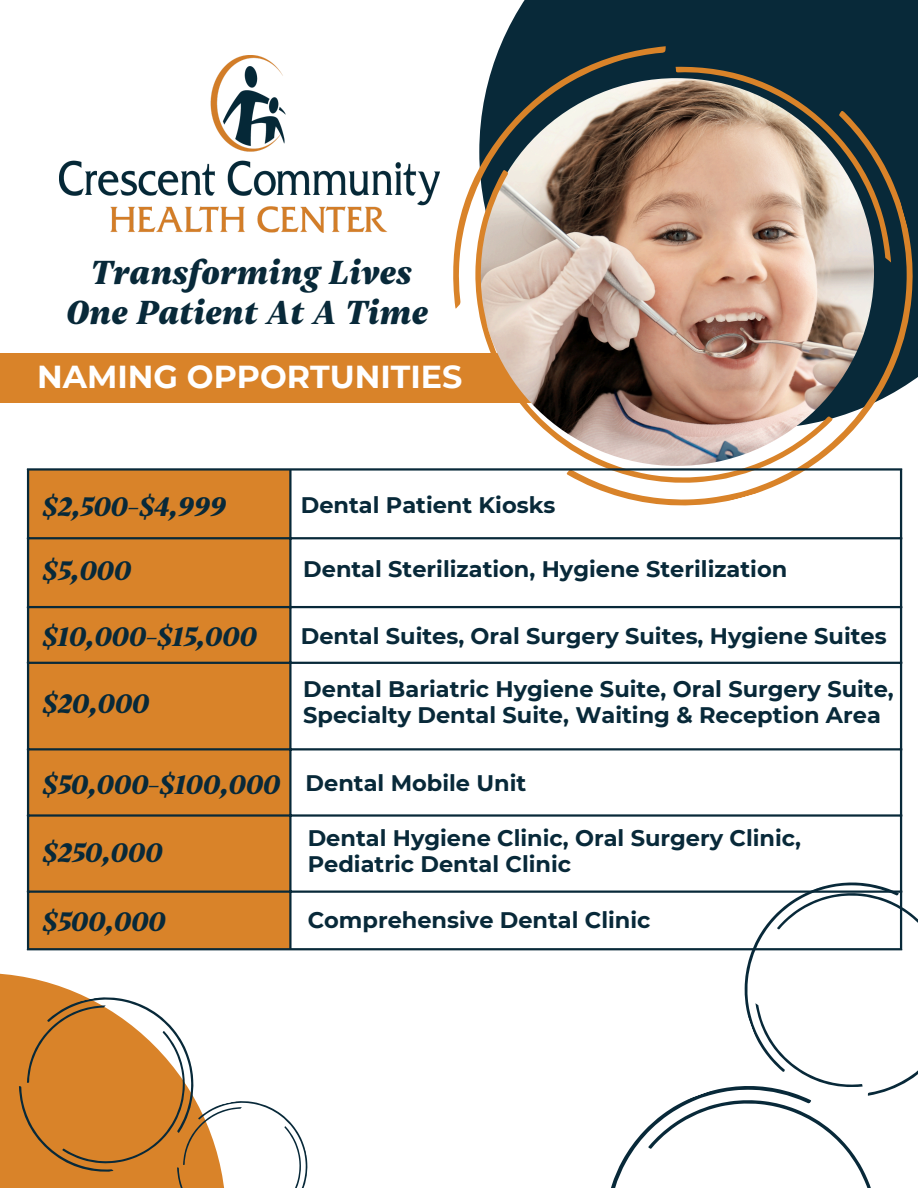
<style>
.page{position:relative;width:918px;height:1188px;background:#fff}
.page>*{position:absolute;margin:0;border:0;box-sizing:border-box;transform-origin:0 0}
.t1{font:italic 900 33.6px/39.8px "Indivisa Text Serif";color:#082939;text-align:center}
.t2{font:700 31.8px "Montserrat";color:#fff}
.t3{font:italic 900 27px "Indivisa Text Serif";color:#082939}
.t4{font:700 22.5px/25.8px "Montserrat";color:#082939}
</style>
<div class="page">
<div style="left:0;top:354px;width:551px;height:49px;background:#d98329"></div>
<div style="left:479px;top:0;width:439px;height:429px;background:#082939"></div>
<div style="left:0;top:973px;width:42px;height:215px;background:#d98329"></div>
<svg style="left:14px;top:981px;width:294px;height:207px"></svg>
<img style="left:60px;top:55px;width:340px;height:178px">
<svg style="left:493px;top:204px;width:425px;height:337px;fill:#fff"></svg>
<svg style="left:443px;top:304px;width:398px;height:227px"></svg>
<svg style="left:400px;top:35px;width:318px;height:274px"></svg>
<svg style="left:675px;top:35px;width:226px;height:269px"></svg>
<svg style="left:565px;top:866px;width:353px;height:322px"></svg>
<div style="left:29px;top:471px;width:260px;height:477px;background:#d98329"></div>
<hr style="left:27px;top:471px;width:2px;height:477px;background:#082939">
<hr style="left:289px;top:471px;width:3px;height:477px;background:#082939">
<hr style="left:900px;top:471px;width:2px;height:477px;background:#082939">
<hr style="left:27px;top:468px;width:875px;height:3px;background:#082939">
<hr style="left:27px;top:537px;width:875px;height:2px;background:#082939">
<hr style="left:27px;top:606px;width:875px;height:2px;background:#082939">
<hr style="left:27px;top:662px;width:875px;height:2px;background:#082939">
<hr style="left:27px;top:748px;width:875px;height:2px;background:#082939">
<hr style="left:27px;top:814px;width:875px;height:3px;background:#082939">
<hr style="left:27px;top:891px;width:875px;height:2px;background:#082939">
<hr style="left:27px;top:948px;width:875px;height:2px;background:#082939">
<p class="t1" style="left:64px;top:253px;width:364px">Transforming Lives<br>One Patient At A Time</p>
<p class="t2" style="left:37px;top:357px;width:427px">NAMING OPPORTUNITIES</p>
<h3 class="t3" style="left:41px;top:490px;width:185px">$2,500-$4,999</h3>
<h3 class="t3" style="left:41px;top:554px;width:90px">$5,000</h3>
<h3 class="t3" style="left:41px;top:621px;width:216px">$10,000-$15,000</h3>
<p class="t3" style="left:41px;top:687px;width:108px">$20,000</p>
<p class="t3" style="left:41px;top:768px;width:239px">$50,000-$100,000</p>
<p class="t3" style="left:41px;top:836px;width:121px">$250,000</p>
<h2 class="t4" style="left:301px;top:492px;width:256px">Dental Patient Kiosks</h2>
<h1 class="t4" style="left:303px;top:556px;width:486px">Dental Sterilization, Hygiene Sterilization</h1>
<h3 class="t4" style="left:301px;top:623px;width:587px">Dental Suites, Oral Surgery Suites, Hygiene Suites</h3>
<h3 class="t4" style="left:303px;top:677px;width:592px">Dental Bariatric Hygiene Suite, Oral Surgery Suite,<br>Specialty Dental Suite, Waiting &amp; Reception Area</h3>
<h3 class="t4" style="left:306px;top:770px;width:222px">Dental Mobile Unit</h3>
<h3 class="t4" style="left:308px;top:825px;width:495px">Dental Hygiene Clinic, Oral Surgery Clinic,<br>Pediatric Dental Clinic</h3>
<p class="t3" style="left:41px;top:905px;width:125px">$500,000</p>
<p class="t4" style="left:308px;top:907px;width:344px">Comprehensive Dental Clinic</p>
</div>
